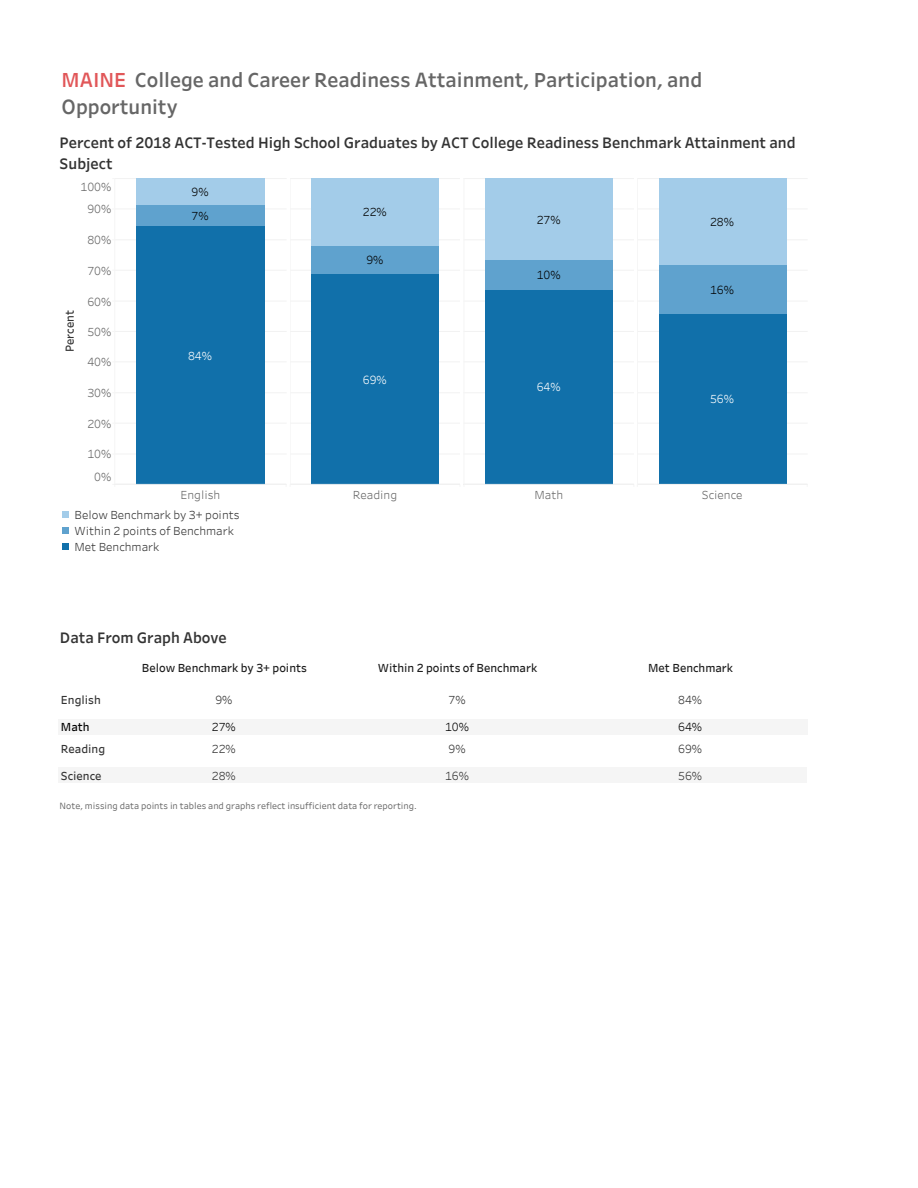
<style>
.page{position:relative;width:918px;height:1188px;background:#fff}
.page>*{position:absolute;margin:0;border:0;box-sizing:border-box;transform-origin:0 0}
.t1{font:19.95px/26.8px "Tableau Semibold 0 50";letter-spacing:-.43em;color:#666}
.t2{font:15px/20.4px "Tableau Semibold 0 50";letter-spacing:-.42em;color:#333}
.t3{font:11.4px/15.9px "Tableau Book 0 50";letter-spacing:-.41em;color:#333}
.t4{font:11.4px "Tableau Medium 0 50";letter-spacing:-.42em;color:#1b1b1b}
.t5{font:11.4px "Tableau Book 0 50";letter-spacing:-.405em;color:#666}
.t6{font:11.4px/23.9px "Tableau Book 0 50";letter-spacing:-.4em;color:#000}
.t7{font:11.4px "Tableau Medium 0 50";letter-spacing:-.445em;color:#333}
.t8{font:11.4px "Tableau Book 0 50";letter-spacing:-.4em;color:#fff}
.t9{font:11.4px "Tableau Book 0 50";letter-spacing:-.45em;color:#666}
.t10{font:11.4px "Tableau Book 0 50";letter-spacing:-.485em;color:#666}
.t11{font:11.4px "Tableau Medium 0 50";letter-spacing:-.42em;color:#333}
.t12{font:11.4px "Tableau Medium 0 50";letter-spacing:-.485em;color:#333}
.t13{font:11.4px "Tableau Medium 0 50";color:#000}
.t14{font:9px "Tableau Regular 0 50";letter-spacing:-.43em;color:#666}
.s1{color:#e15759}
</style>
<div class="page">
<hr style="left:115px;top:454px;width:171px;height:1px;background:#f2f2f2">
<hr style="left:115px;top:423px;width:171px;height:1px;background:#f2f2f2">
<hr style="left:115px;top:392px;width:171px;height:1px;background:#f2f2f2">
<hr style="left:115px;top:362px;width:171px;height:1px;background:#f2f2f2">
<hr style="left:115px;top:331px;width:171px;height:1px;background:#f2f2f2">
<hr style="left:115px;top:301px;width:171px;height:1px;background:#f2f2f2">
<hr style="left:115px;top:270px;width:171px;height:1px;background:#f2f2f2">
<hr style="left:115px;top:240px;width:171px;height:1px;background:#f2f2f2">
<hr style="left:115px;top:209px;width:171px;height:1px;background:#f2f2f2">
<hr style="left:115px;top:179px;width:171px;height:1px;background:#f2f2f2">
<div style="left:136px;top:226px;width:129px;height:258px;background:#1170aa"></div>
<div style="left:136px;top:205px;width:129px;height:21px;background:#5fa2ce"></div>
<div style="left:136px;top:179px;width:129px;height:26px;background:#a3cce9"></div>
<hr style="left:115px;top:179px;width:1px;height:305px;background:#f5f5f5">
<hr style="left:290px;top:454px;width:170px;height:1px;background:#f2f2f2">
<hr style="left:290px;top:423px;width:170px;height:1px;background:#f2f2f2">
<hr style="left:290px;top:392px;width:170px;height:1px;background:#f2f2f2">
<hr style="left:290px;top:362px;width:170px;height:1px;background:#f2f2f2">
<hr style="left:290px;top:331px;width:170px;height:1px;background:#f2f2f2">
<hr style="left:290px;top:301px;width:170px;height:1px;background:#f2f2f2">
<hr style="left:290px;top:270px;width:170px;height:1px;background:#f2f2f2">
<hr style="left:290px;top:240px;width:170px;height:1px;background:#f2f2f2">
<hr style="left:290px;top:209px;width:170px;height:1px;background:#f2f2f2">
<hr style="left:290px;top:179px;width:170px;height:1px;background:#f2f2f2">
<div style="left:312px;top:274px;width:127px;height:210px;background:#1170aa"></div>
<div style="left:312px;top:246px;width:127px;height:28px;background:#5fa2ce"></div>
<div style="left:312px;top:179px;width:127px;height:67px;background:#a3cce9"></div>
<hr style="left:290px;top:179px;width:1px;height:305px;background:#f5f5f5">
<hr style="left:464px;top:454px;width:170px;height:1px;background:#f2f2f2">
<hr style="left:464px;top:423px;width:170px;height:1px;background:#f2f2f2">
<hr style="left:464px;top:392px;width:170px;height:1px;background:#f2f2f2">
<hr style="left:464px;top:362px;width:170px;height:1px;background:#f2f2f2">
<hr style="left:464px;top:331px;width:170px;height:1px;background:#f2f2f2">
<hr style="left:464px;top:301px;width:170px;height:1px;background:#f2f2f2">
<hr style="left:464px;top:270px;width:170px;height:1px;background:#f2f2f2">
<hr style="left:464px;top:240px;width:170px;height:1px;background:#f2f2f2">
<hr style="left:464px;top:209px;width:170px;height:1px;background:#f2f2f2">
<hr style="left:464px;top:179px;width:170px;height:1px;background:#f2f2f2">
<div style="left:485px;top:290px;width:128px;height:194px;background:#1170aa"></div>
<div style="left:485px;top:260px;width:128px;height:30px;background:#5fa2ce"></div>
<div style="left:485px;top:179px;width:128px;height:81px;background:#a3cce9"></div>
<hr style="left:464px;top:179px;width:1px;height:305px;background:#f5f5f5">
<hr style="left:637px;top:454px;width:170px;height:1px;background:#f2f2f2">
<hr style="left:637px;top:423px;width:170px;height:1px;background:#f2f2f2">
<hr style="left:637px;top:392px;width:170px;height:1px;background:#f2f2f2">
<hr style="left:637px;top:362px;width:170px;height:1px;background:#f2f2f2">
<hr style="left:637px;top:331px;width:170px;height:1px;background:#f2f2f2">
<hr style="left:637px;top:301px;width:170px;height:1px;background:#f2f2f2">
<hr style="left:637px;top:270px;width:170px;height:1px;background:#f2f2f2">
<hr style="left:637px;top:240px;width:170px;height:1px;background:#f2f2f2">
<hr style="left:637px;top:209px;width:170px;height:1px;background:#f2f2f2">
<hr style="left:637px;top:179px;width:170px;height:1px;background:#f2f2f2">
<svg style="left:114px;top:484px;width:694px;height:1px"></svg>
<div style="left:659px;top:314px;width:127px;height:170px;background:#1170aa"></div>
<div style="left:659px;top:265px;width:127px;height:49px;background:#5fa2ce"></div>
<div style="left:659px;top:179px;width:127px;height:86px;background:#a3cce9"></div>
<hr style="left:637px;top:484px;width:170px;height:1px;background:#f5f5f5">
<hr style="left:637px;top:179px;width:1px;height:305px;background:#f5f5f5">
<div style="left:62px;top:511px;width:7px;height:7px;background:#a3cce9"></div>
<div style="left:62px;top:527px;width:7px;height:7px;background:#5fa2ce"></div>
<div style="left:62px;top:543px;width:7px;height:7px;background:#1170aa"></div>
<div style="left:58px;top:719px;width:50px;height:16px;background:#f5f5f5"></div>
<div style="left:108px;top:719px;width:699px;height:16px;background:#f5f5f5"></div>
<div style="left:58px;top:767px;width:50px;height:16px;background:#f5f5f5"></div>
<div style="left:108px;top:767px;width:699px;height:16px;background:#f5f5f5"></div>
<h1 class="t1" style="left:62px;top:66px;width:650px"><span class="s1">MAIN E</span> College and CareerReadiness Attainment,Participation,and<br>Opportunity</h1>
<p class="t2" style="left:60px;top:132px;width:743px">Percentof2018 ACT-Tested High SchoolGraduatesby ACT College ReadinessBenchmark Attainmentand<br>Subject</p>
<p class="t5" style="left:80px;top:180px;width:34px">100%</p>
<p class="t5" style="left:87px;top:202px;width:27px">90%</p>
<p class="t5" style="left:87px;top:233px;width:27px">80%</p>
<p class="t5" style="left:87px;top:263px;width:27px">70%</p>
<p class="t7" style="left:63px;top:352px;width:50px;rotate:-90deg">Percent</p>
<p class="t5" style="left:87px;top:294px;width:27px">60%</p>
<p class="t5" style="left:87px;top:325px;width:27px">50%</p>
<p class="t5" style="left:87px;top:355px;width:27px">40%</p>
<p class="t5" style="left:87px;top:386px;width:27px">30%</p>
<p class="t5" style="left:87px;top:416px;width:27px">20%</p>
<p class="t5" style="left:87px;top:447px;width:27px">10%</p>
<p class="t5" style="left:94px;top:470px;width:20px">0%</p>
<p class="t6" style="left:191px;top:180px;width:20px">9%<br>7%</p>
<p class="t8" style="left:188px;top:348px;width:27px">84%</p>
<p class="t9" style="left:181px;top:487px;width:46px">English</p>
<p class="t3" style="left:74px;top:507px;width:172px">Below Benchmark by 3+ points<br>Within 2 pointsofBenchmark<br>MetBenchmark</p>
<p class="t2" style="left:60px;top:627px;width:175px">Data From Graph Above</p>
<p class="t6" style="left:363px;top:200px;width:27px">22%</p>
<p class="t6" style="left:366px;top:248px;width:20px">9%</p>
<p class="t8" style="left:363px;top:372px;width:27px">69%</p>
<p class="t5" style="left:353px;top:487px;width:50px">Reading</p>
<p class="t6" style="left:537px;top:208px;width:27px">27%</p>
<p class="t6" style="left:537px;top:263px;width:27px">10%</p>
<p class="t8" style="left:537px;top:380px;width:27px">64%</p>
<p class="t5" style="left:535px;top:487px;width:35px">Math</p>
<p class="t6" style="left:710px;top:210px;width:27px">28%</p>
<p class="t6" style="left:710px;top:277px;width:27px">16%</p>
<p class="t8" style="left:710px;top:392px;width:27px">56%</p>
<p class="t10" style="left:702px;top:487px;width:47px">Science</p>
<p class="t4" style="left:142px;top:661px;width:172px">Below Benchmark by 3+ points</p>
<p class="t4" style="left:378px;top:661px;width:166px">Within 2 pointsofBenchmark</p>
<p class="t4" style="left:648px;top:661px;width:92px">MetBenchmark</p>
<p class="t7" style="left:61px;top:692px;width:46px">English</p>
<p class="t3" style="left:215px;top:691px;width:20px">9%</p>
<p class="t3" style="left:449px;top:691px;width:20px">7%</p>
<p class="t3" style="left:678px;top:691px;width:27px">84%</p>
<p class="t13" style="left:61px;top:720px;width:35px">Math</p>
<p class="t6" style="left:212px;top:715px;width:27px">27%</p>
<p class="t6" style="left:445px;top:715px;width:27px">10%</p>
<p class="t6" style="left:678px;top:715px;width:27px">64%</p>
<p class="t11" style="left:61px;top:742px;width:50px">Reading</p>
<p class="t3" style="left:212px;top:741px;width:27px">22%</p>
<p class="t3" style="left:449px;top:741px;width:20px">9%</p>
<p class="t3" style="left:678px;top:741px;width:27px">69%</p>
<p class="t12" style="left:61px;top:768px;width:47px">Science</p>
<p class="t3" style="left:212px;top:768px;width:27px">28%</p>
<p class="t3" style="left:445px;top:768px;width:27px">16%</p>
<p class="t3" style="left:678px;top:768px;width:27px">56%</p>
<p class="t14" style="left:60px;top:800px;width:365px">Note,m issing data points in tables and graphs reflectinsufficientdata forreporting.</p>
</div>
